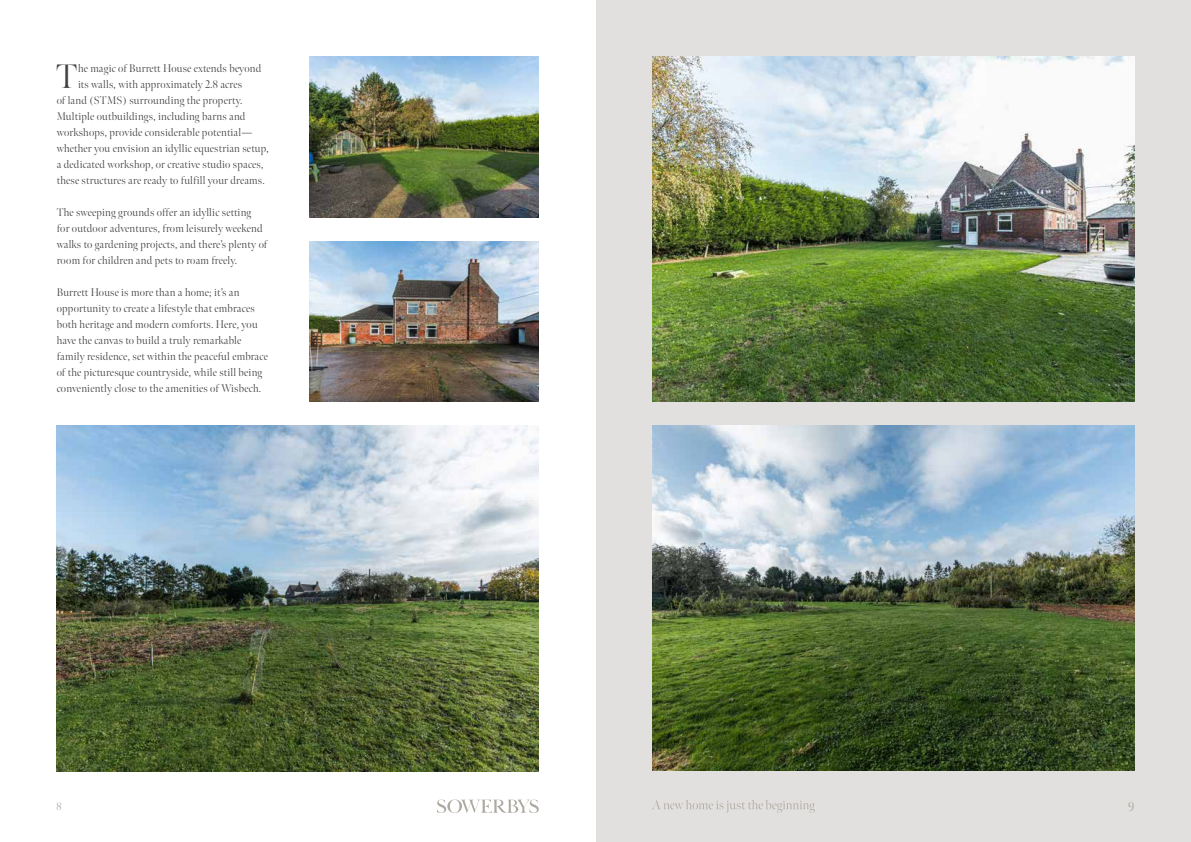
<style>
.page{position:relative;width:1191px;height:842px;background:#fff}
.page>*{position:absolute;margin:0;border:0;box-sizing:border-box;transform-origin:0 0}
.t1{font:300 34px "Meno Banner";color:#434141}
.t2{font:300 13px "Meno Banner";color:#ada8a0}
.t3{font:300 11px/16px "Meno Banner";letter-spacing:.02em;color:#434141}
.t4{font:300 11px "Meno Banner";color:#ada8a0}
</style>
<div class="page">
<div style="left:595px;top:0;width:596px;height:842px;background:#e2e0df"></div>
<svg style="left:437px;top:799px;width:102px;height:14px"></svg>
<svg style="left:652px;top:800px;width:162px;height:13px"></svg>
<img style="left:57px;top:426px;width:482px;height:345px">
<img style="left:310px;top:57px;width:229px;height:160px">
<img style="left:652px;top:57px;width:482px;height:345px">
<img style="left:652px;top:426px;width:482px;height:345px">
<img style="left:310px;top:241px;width:229px;height:161px">
<h1 class="t1" style="left:56px;top:56px;width:23px">T</h1>
<p class="t3" style="left:78px;top:61px;width:185px">he magic of Burrett House extends beyond</p>
<p class="t3" style="left:78px;top:77px;width:165px">its walls, with approximately 2.8 acres</p>
<p class="t3" style="left:57px;top:93px;width:187px">of land (STMS) surrounding the property.</p>
<p class="t3" style="left:57px;top:109px;width:190px">Multiple outbuildings, including barns and</p>
<p class="t3" style="left:57px;top:125px;width:197px">workshops, provide considerable potential—</p>
<p class="t3" style="left:57px;top:141px;width:214px">whether you envision an idyllic equestrian setup,</p>
<p class="t3" style="left:57px;top:157px;width:208px">a dedicated workshop, or creative studio spaces,</p>
<p class="t3" style="left:57px;top:173px;width:210px">these structures are ready to fulfill your dreams.</p>
<p class="t3" style="left:57px;top:205px;width:212px">The sweeping grounds offer an idyllic setting<br>for outdoor adventures, from leisurely weekend walks to gardening projects, and there’s plenty of room for children and pets to roam freely.</p>
<p class="t3" style="left:57px;top:285px;width:213px">Burrett House is more than a home; it’s an opportunity to create a lifestyle that embraces both heritage and modern comforts. Here, you have the canvas to build a truly remarkable family residence, set within the peaceful embrace of the picturesque countryside, while still being conveniently close to the amenities of Wisbech.</p>
<p class="t4" style="left:57px;top:799px;width:7px">8</p>
<p class="t2" style="left:1128px;top:798px;width:8px">9</p>
</div>
